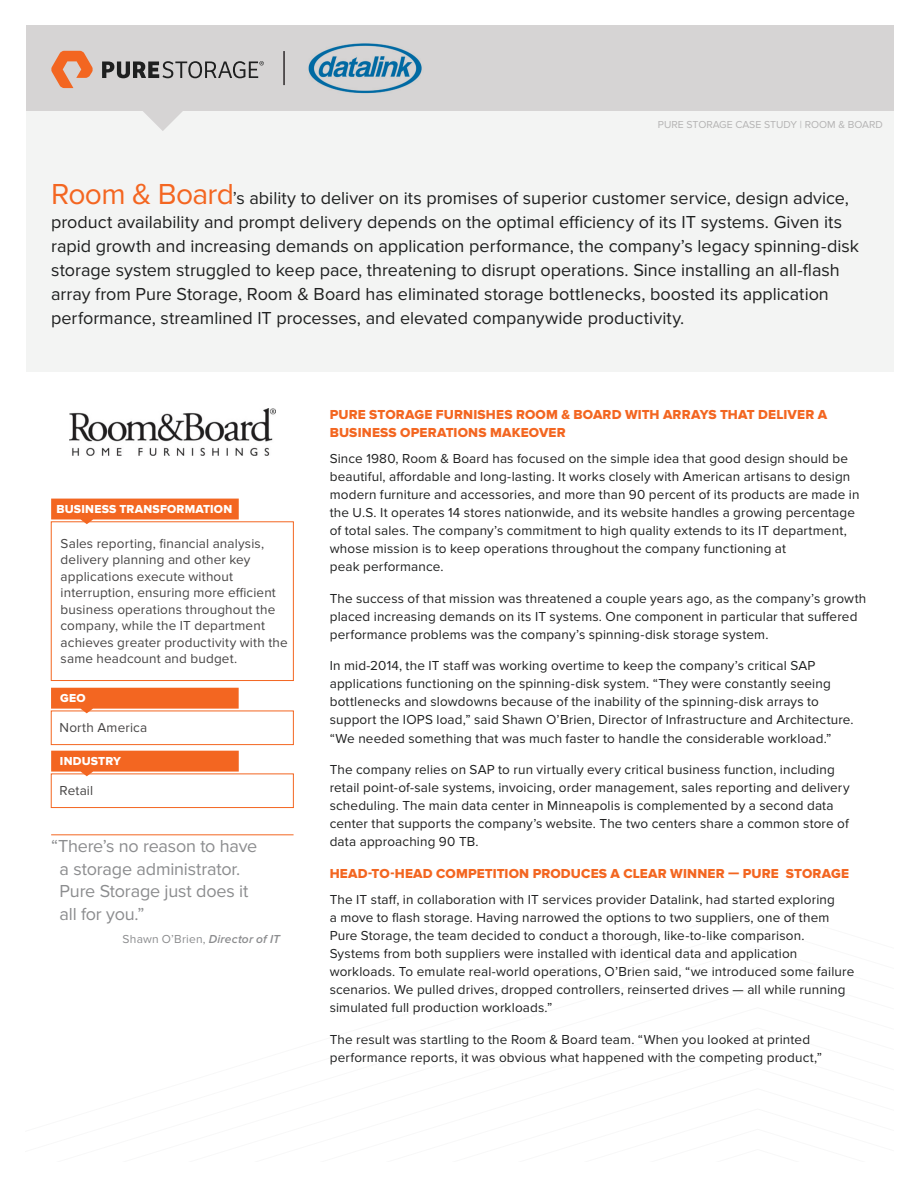
<style>
.page{position:relative;width:919px;height:1187px;background:#fff}
.page>*{position:absolute;margin:0;border:0;box-sizing:border-box;transform-origin:0 0}
.BODY{font:18px/24px "Proxima Nova";color:#1f2020}
.QUOTE{font:18px/22.5px "Proxima Nova";letter-spacing:-.01em;color:#8c8d8f}
.BODY-2{font:13.5px/18px "Proxima Nova";letter-spacing:.01em;color:#1f2020}
.SIDE_BAR_BULLETS{font:13.5px/16.5px "Proxima Nova";letter-spacing:.01em;color:#474545}
.HEADING{font:13.5px/18px "Proxima Nova Extrabld";letter-spacing:.015em;color:#f36621}
.KEYLINE_BOX_OUTS{font:13.5px "Proxima Nova";letter-spacing:.01em;color:#474545}
.ORANGE_BOX_OUTS{font:12px "Proxima Nova Extrabld";letter-spacing:.015em;color:#fff}
.QUOTE_NAME{font:12px "Proxima Nova";letter-spacing:.015em;color:#8c8d8f}
.SMALL_PRINT{font:10.5px "Proxima Nova";color:#b4b3b3}
.s1{font-size:30px;color:#f36621}
.s2{font-weight:600;font-style:italic}
</style>
<div class="page">
<img style="left:69px;top:408px;width:206px;height:47px">
<svg style="left:51px;top:750px;width:188px;height:26px;background:#f47d43"></svg>
<svg style="left:51px;top:498px;width:188px;height:26px;background:#f47d43"></svg>
<svg style="left:51px;top:687px;width:188px;height:26px;background:#f47d43"></svg>
<div style="left:26px;top:26px;width:867px;height:346px;background:#f3f4f3"></div>
<hr style="left:51px;top:834px;width:242px;height:1px;background:#f36621">
<div style="left:26px;top:26px;width:867px;height:85px;background:#d6d4d4"></div>
<svg style="left:51px;top:51px;width:42px;height:37px"></svg>
<svg style="left:102px;top:61px;width:162px;height:70px"></svg>
<hr style="left:283px;top:51px;width:2px;height:34px;background:#201c1d">
<img style="left:308px;top:43px;width:114px;height:51px">
<p class="SMALL_PRINT" style="left:657px;top:118px;width:226px">PURE STORAGE CASE STUDY | ROOM &amp; BOARD</p>
<p class="BODY" style="left:51px;top:186px;width:809px"><span class="s1">Room &amp; Board</span>’s ability to deliver on its promises of superior customer service, design advice, product availability and prompt delivery depends on the optimal efficiency of its IT systems. Given its rapid growth and increasing demands on application performance, the company’s legacy spinning-disk storage system struggled to keep pace, threatening to disrupt operations. Since installing an all-flash array from Pure Storage, Room &amp; Board has eliminated storage bottlenecks, boosted its application performance, streamlined IT processes, and elevated companywide productivity.</p>
<p class="ORANGE_BOX_OUTS" style="left:56px;top:502px;width:177px">BUSINESS TRANSFORMATION</p>
<p class="SIDE_BAR_BULLETS" style="left:61px;top:535px;width:229px">Sales reporting, financial analysis, delivery planning and other key applications execute without interruption, ensuring more efficient business operations throughout the company, while the IT department achieves greater productivity with the same headcount and budget.</p>
<p class="ORANGE_BOX_OUTS" style="left:60px;top:691px;width:27px">GEO</p>
<p class="KEYLINE_BOX_OUTS" style="left:60px;top:719px;width:89px">North America</p>
<p class="ORANGE_BOX_OUTS" style="left:60px;top:754px;width:62px">INDUSTRY</p>
<p class="KEYLINE_BOX_OUTS" style="left:60px;top:783px;width:35px">Retail</p>
<p class="QUOTE" style="left:60px;top:835px;width:199px;text-indent:-9px">“There’s no reason to have a storage administrator.<br>Pure Storage just does it all for you.”</p>
<p class="QUOTE_NAME" style="left:123px;top:931px;width:159px">Shawn O’Brien, <span class="s2">Director of IT</span></p>
<p class="HEADING" style="left:330px;top:405px;width:499px">PURE STORAGE FURNISHES ROOM &amp; BOARD WITH ARRAYS THAT DELIVER A<br>BUSINESS OPERATIONS MAKEOVER</p>
<p class="BODY-2" style="left:330px;top:450px;width:531px">Since 1980, Room &amp; Board has focused on the simple idea that good design should be beautiful, affordable and long-lasting. It works closely with American artisans to design modern furniture and accessories, and more than 90 percent of its products are made in the U.S. It operates 14 stores nationwide, and its website handles a growing percentage of total sales. The company’s commitment to high quality extends to its IT department, whose mission is to keep operations throughout the company functioning at<br>peak performance.</p>
<p class="BODY-2" style="left:330px;top:589px;width:538px">The success of that mission was threatened a couple years ago, as the company’s growth placed increasing demands on its IT systems. One component in particular that suffered performance problems was the company’s spinning-disk storage system.</p>
<p class="BODY-2" style="left:330px;top:657px;width:525px">In mid-2014, the IT staff was working overtime to keep the company’s critical SAP applications functioning on the spinning-disk system. “They were constantly seeing bottlenecks and slowdowns because of the inability of the spinning-disk arrays to support the IOPS load,” said Shawn O’Brien, Director of Infrastructure and Architecture. “We needed something that was much faster to handle the considerable workload.”</p>
<p class="BODY-2" style="left:330px;top:760px;width:521px">The company relies on SAP to run virtually every critical business function, including retail point-of-sale systems, invoicing, order management, sales reporting and delivery scheduling. The main data center in Minneapolis is complemented by a second data center that supports the company’s website. The two centers share a common store of data approaching 90 TB.</p>
<p class="HEADING" style="left:330px;top:864px;width:520px">HEAD-TO-HEAD COMPETITION PRODUCES A CLEAR WINNER — PURE STORAGE</p>
<p class="BODY-2" style="left:330px;top:890px;width:526px">The IT staff, in collaboration with IT services provider Datalink, had started exploring<br>a move to flash storage. Having narrowed the options to two suppliers, one of them Pure Storage, the team decided to conduct a thorough, like-to-like comparison.<br>Systems from both suppliers were installed with identical data and application workloads. To emulate real-world operations, O’Brien said, “we introduced some failure scenarios. We pulled drives, dropped controllers, reinserted drives — all while running simulated full production workloads.”</p>
<p class="BODY-2" style="left:330px;top:1030px;width:494px">The result was startling to the Room &amp; Board team. “When you looked at printed performance reports, it was obvious what happened with the competing product,”</p>
</div>
